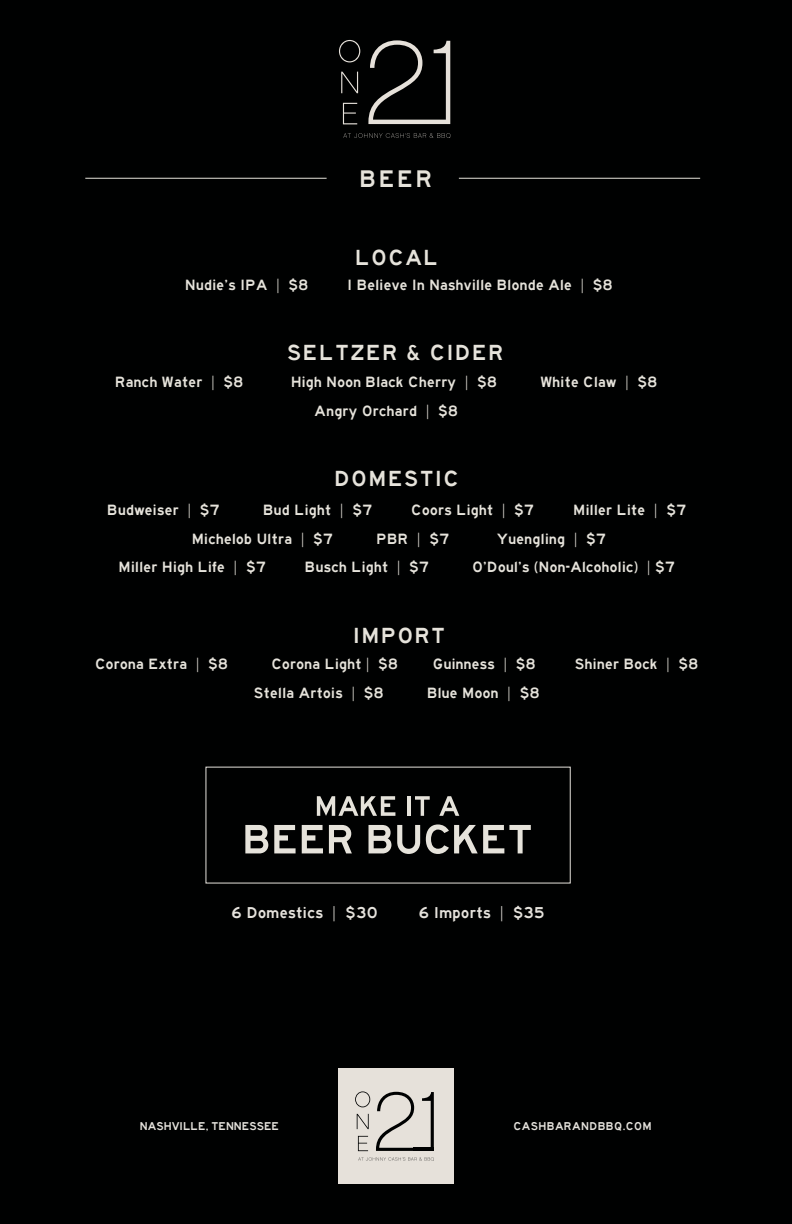
<style>
.page{position:relative;width:792px;height:1224px;background:#000101}
.page>*{position:absolute;margin:0;border:0;box-sizing:border-box;transform-origin:0 0}
.t1{font:24.8px "Highway Gothic Wide";color:#e6e3db}
.t2{font:22.6px "Highway Gothic Wide";letter-spacing:.075em;color:#e6e3db}
.t3{font:16.2px "Highway Gothic Wide";letter-spacing:.025em;color:#e5e2dc}
.t4{font:15.4px "Highway Gothic Wide";letter-spacing:.025em;color:#e6e3db}
.t5{font:11.8px "Highway Gothic Wide";color:#e5e2dc}
.t6{font:11.8px "Highway Gothic Wide";letter-spacing:.03em;color:#e5e2dc}
</style>
<div class="page">
<div style="left:338px;top:1068px;width:116px;height:116px;background:#e6e1da"></div>
<svg style="left:355px;top:1091px;width:15px;height:16px"></svg>
<svg style="left:357px;top:1114px;width:12px;height:15px"></svg>
<svg style="left:358px;top:1136px;width:10px;height:15px"></svg>
<svg style="left:376px;top:1092px;width:38px;height:59px"></svg>
<svg style="left:422px;top:1092px;width:12px;height:56px"></svg>
<svg style="left:358px;top:1157px;width:76px;height:4px"></svg>
<hr style="left:414px;top:1148px;width:20px;height:3px;background:#000101">
<hr style="left:459px;top:178px;width:241px;height:1px;background:#e6e3db">
<hr style="left:85px;top:178px;width:242px;height:1px;background:#e6e3db">
<svg style="left:339px;top:40px;width:21px;height:22px"></svg>
<svg style="left:341px;top:72px;width:17px;height:21px"></svg>
<svg style="left:343px;top:103px;width:14px;height:21px"></svg>
<svg style="left:368px;top:40px;width:82px;height:84px"></svg>
<svg style="left:343px;top:133px;width:108px;height:5px"></svg>
<svg style="left:317px;top:796px;width:78px;height:20px"></svg>
<hr style="left:408px;top:796px;width:3px;height:20px;background:#e6e3db">
<svg style="left:415px;top:796px;width:15px;height:20px"></svg>
<svg style="left:439px;top:796px;width:20px;height:20px"></svg>
<svg style="left:245px;top:825px;width:23px;height:28px"></svg>
<svg style="left:274px;top:825px;width:22px;height:28px"></svg>
<svg style="left:302px;top:825px;width:21px;height:28px"></svg>
<svg style="left:329px;top:825px;width:23px;height:28px"></svg>
<svg style="left:369px;top:825px;width:22px;height:28px"></svg>
<svg style="left:397px;top:825px;width:23px;height:29px"></svg>
<svg style="left:426px;top:824px;width:105px;height:30px"></svg>
<h1 class="t1" style="left:360px;top:166px;width:74px">BEER</h1>
<h2 class="t2" style="left:355px;top:245px;width:85px">LOCAL</h2>
<p class="t4" style="left:185px;top:277px;width:124px">Nudie’s IPA | $8</p>
<p class="t4" style="left:347px;top:277px;width:267px">I Believe In Nashville Blonde Ale | $8</p>
<h2 class="t2" style="left:287px;top:340px;width:218px">SELTZER &amp; CIDER</h2>
<p class="t4" style="left:115px;top:374px;width:130px">Ranch Water | $8</p>
<p class="t4" style="left:291px;top:374px;width:207px">High Noon Black Cherry | $8</p>
<p class="t4" style="left:540px;top:374px;width:118px">White Claw | $8</p>
<p class="t4" style="left:315px;top:402px;width:145px">Angry Orchard | $8</p>
<h2 class="t2" style="left:335px;top:466px;width:126px">DOMESTIC</h2>
<p class="t4" style="left:107px;top:502px;width:114px">Budweiser | $7</p>
<p class="t4" style="left:263px;top:502px;width:111px">Bud Light | $7</p>
<p class="t4" style="left:411px;top:502px;width:124px">Coors Light | $7</p>
<p class="t4" style="left:573px;top:502px;width:115px">Miller Lite | $7</p>
<p class="t4" style="left:192px;top:530px;width:143px">Michelob Ultra | $7</p>
<p class="t4" style="left:376px;top:530px;width:74px">PBR | $7</p>
<p class="t4" style="left:497px;top:530px;width:111px">Yuengling | $7</p>
<p class="t4" style="left:119px;top:559px;width:149px">Miller High Life | $7</p>
<p class="t4" style="left:305px;top:559px;width:126px">Busch Light | $7</p>
<p class="t4" style="left:473px;top:559px;width:204px">O’Doul’s (Non-Alcoholic) | $7</p>
<h2 class="t2" style="left:353px;top:623px;width:94px">IMPORT</h2>
<p class="t4" style="left:95px;top:656px;width:134px">Corona Extra | $8</p>
<p class="t4" style="left:271px;top:656px;width:128px">Corona Light | $8</p>
<p class="t4" style="left:433px;top:656px;width:104px">Guinness | $8</p>
<p class="t4" style="left:575px;top:656px;width:125px">Shiner Bock | $8</p>
<p class="t4" style="left:254px;top:684px;width:131px">Stella Artois | $8</p>
<p class="t4" style="left:427px;top:684px;width:114px">Blue Moon | $8</p>
<p class="t3" style="left:232px;top:904px;width:148px">6 Domestics | $30</p>
<p class="t3" style="left:419px;top:904px;width:127px">6 Imports | $35</p>
<p class="t5" style="left:140px;top:1120px;width:141px">NASHVILLE, TENNESSEE</p>
<p class="t6" style="left:514px;top:1120px;width:140px">CASHBARANDBBQ.COM</p>
</div>
